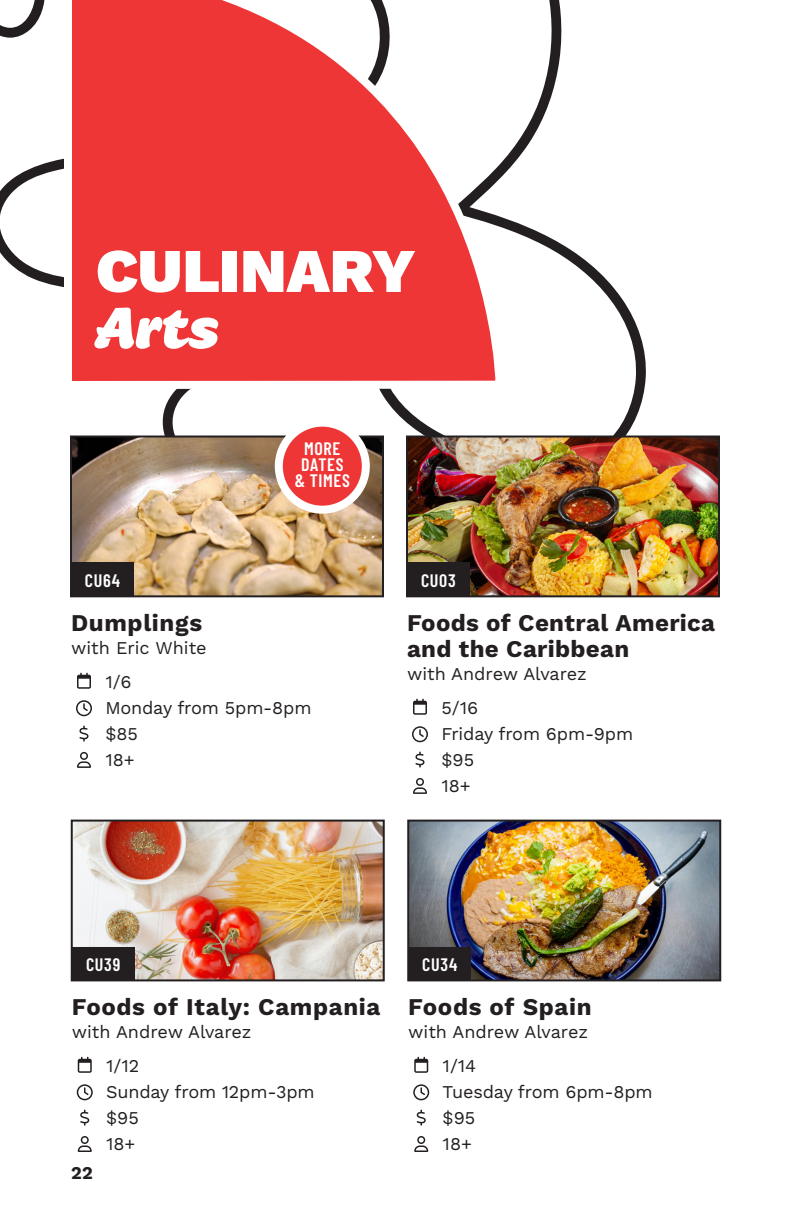
<style>
.page{position:relative;width:792px;height:1224px;background:#fff}
.page>*{position:absolute;margin:0;border:0;box-sizing:border-box;transform-origin:0 0}
.Letter_Body{font:900 62px "Work Sans";letter-spacing:.005em;color:#fff}
.Letter_Body-2{font:800 62px "Nougat Script";color:#fff}
.Body_9pt{font:700 24px/26px "Work Sans";letter-spacing:.02em;color:#231f20}
.Body_9pt-2{font:18px "Work Sans";letter-spacing:-.01em;color:#231f20}
.Body_9pt-3{font:600 18px "Barlow Condensed";letter-spacing:.04em;color:#fff}
.t1{font:700 18px "Work Sans";color:#231f20}
</style>
<div class="page">
<svg style="left:0;top:0;width:647px;height:436px"></svg>
<img style="left:409px;top:439px;width:308px;height:155px">
<div style="left:406px;top:436px;width:314px;height:161px;border:2px solid #231f20"></div>
<svg style="left:413px;top:699px;width:14px;height:16px"></svg>
<svg style="left:412px;top:726px;width:16px;height:16px"></svg>
<svg style="left:415px;top:752px;width:10px;height:16px"></svg>
<svg style="left:413px;top:778px;width:14px;height:16px"></svg>
<div style="left:407px;top:563px;width:63px;height:33px;background:#231f20"></div>
<svg style="left:59px;top:0;width:448px;height:393px"></svg>
<img style="left:73px;top:439px;width:308px;height:155px">
<div style="left:70px;top:436px;width:314px;height:161px;border:2px solid #231f20"></div>
<svg style="left:77px;top:673px;width:14px;height:16px"></svg>
<svg style="left:76px;top:700px;width:16px;height:16px"></svg>
<svg style="left:79px;top:726px;width:10px;height:16px"></svg>
<svg style="left:77px;top:752px;width:14px;height:16px"></svg>
<div style="left:71px;top:563px;width:63px;height:33px;background:#231f20"></div>
<img style="left:74px;top:823px;width:308px;height:155px">
<div style="left:71px;top:820px;width:314px;height:161px;border:2px solid #231f20"></div>
<svg style="left:78px;top:1057px;width:14px;height:16px"></svg>
<svg style="left:77px;top:1084px;width:16px;height:16px"></svg>
<svg style="left:80px;top:1110px;width:9px;height:16px"></svg>
<svg style="left:78px;top:1136px;width:14px;height:16px"></svg>
<div style="left:72px;top:947px;width:63px;height:33px;background:#231f20"></div>
<img style="left:410px;top:823px;width:308px;height:155px">
<div style="left:407px;top:820px;width:314px;height:161px;border:2px solid #231f20"></div>
<svg style="left:414px;top:1057px;width:14px;height:16px"></svg>
<svg style="left:413px;top:1084px;width:16px;height:16px"></svg>
<svg style="left:417px;top:1110px;width:9px;height:16px"></svg>
<svg style="left:414px;top:1136px;width:14px;height:16px"></svg>
<div style="left:408px;top:947px;width:63px;height:33px;background:#231f20"></div>
<div style="left:279px;top:423px;width:87px;height:87px;background:#ee3637;border-radius:50%"></div>
<div style="left:275px;top:419px;width:95px;height:95px;border:8px solid #fff;border-radius:50%"></div>
<p class="Letter_Body" style="left:96px;top:235px;width:321px">CULINARY</p>
<p class="Letter_Body-2" style="left:96px;top:294px;width:124px">Arts</p>
<p class="Body_9pt-3" style="left:85px;top:567px;width:37px">CU64</p>
<p class="Body_9pt-3" style="left:304px;top:435px;width:38px">MORE</p>
<p class="Body_9pt-3" style="left:301px;top:451px;width:44px">DATES</p>
<p class="Body_9pt-3" style="left:295px;top:467px;width:57px">&amp; TIMES</p>
<p class="Body_9pt" style="left:71px;top:611px;width:133px">Dumplings</p>
<p class="Body_9pt-2" style="left:105px;top:671px;width:28px">1/6</p>
<p class="Body_9pt-2" style="left:105px;top:723px;width:34px">$85</p>
<p class="Body_9pt-2" style="left:105px;top:749px;width:31px">18+</p>
<p class="Body_9pt-2" style="left:71px;top:637px;width:137px">with Eric White</p>
<p class="Body_9pt-2" style="left:105px;top:697px;width:208px">Monday from 5pm-8pm</p>
<p class="Body_9pt-3" style="left:421px;top:567px;width:36px">CU03</p>
<p class="Body_9pt" style="left:407px;top:611px;width:310px">Foods of Central America and the Caribbean</p>
<p class="Body_9pt-2" style="left:407px;top:663px;width:181px">with Andrew Alvarez</p>
<p class="Body_9pt-2" style="left:441px;top:697px;width:38px">5/16</p>
<p class="Body_9pt-2" style="left:441px;top:749px;width:34px">$95</p>
<p class="Body_9pt-2" style="left:441px;top:775px;width:31px">18+</p>
<p class="Body_9pt-2" style="left:441px;top:723px;width:193px">Friday from 6pm-9pm</p>
<p class="Body_9pt-3" style="left:86px;top:952px;width:36px">CU39</p>
<p class="Body_9pt-3" style="left:422px;top:952px;width:37px">CU34</p>
<p class="Body_9pt" style="left:72px;top:995px;width:310px">Foods of Italy: Campania</p>
<p class="Body_9pt-2" style="left:106px;top:1055px;width:35px">1/12</p>
<p class="Body_9pt-2" style="left:106px;top:1107px;width:34px">$95</p>
<p class="Body_9pt-2" style="left:106px;top:1133px;width:31px">18+</p>
<p class="Body_9pt-2" style="left:72px;top:1021px;width:181px">with Andrew Alvarez</p>
<p class="Body_9pt-2" style="left:106px;top:1081px;width:210px">Sunday from 12pm-3pm</p>
<p class="Body_9pt" style="left:408px;top:995px;width:185px">Foods of Spain</p>
<p class="Body_9pt-2" style="left:443px;top:1055px;width:35px">1/14</p>
<p class="Body_9pt-2" style="left:443px;top:1107px;width:34px">$95</p>
<p class="Body_9pt-2" style="left:443px;top:1133px;width:31px">18+</p>
<p class="Body_9pt-2" style="left:408px;top:1021px;width:181px">with Andrew Alvarez</p>
<p class="Body_9pt-2" style="left:443px;top:1081px;width:212px">Tuesday from 6pm-8pm</p>
<p class="t1" style="left:71px;top:1163px;width:23px">22</p>
</div>
